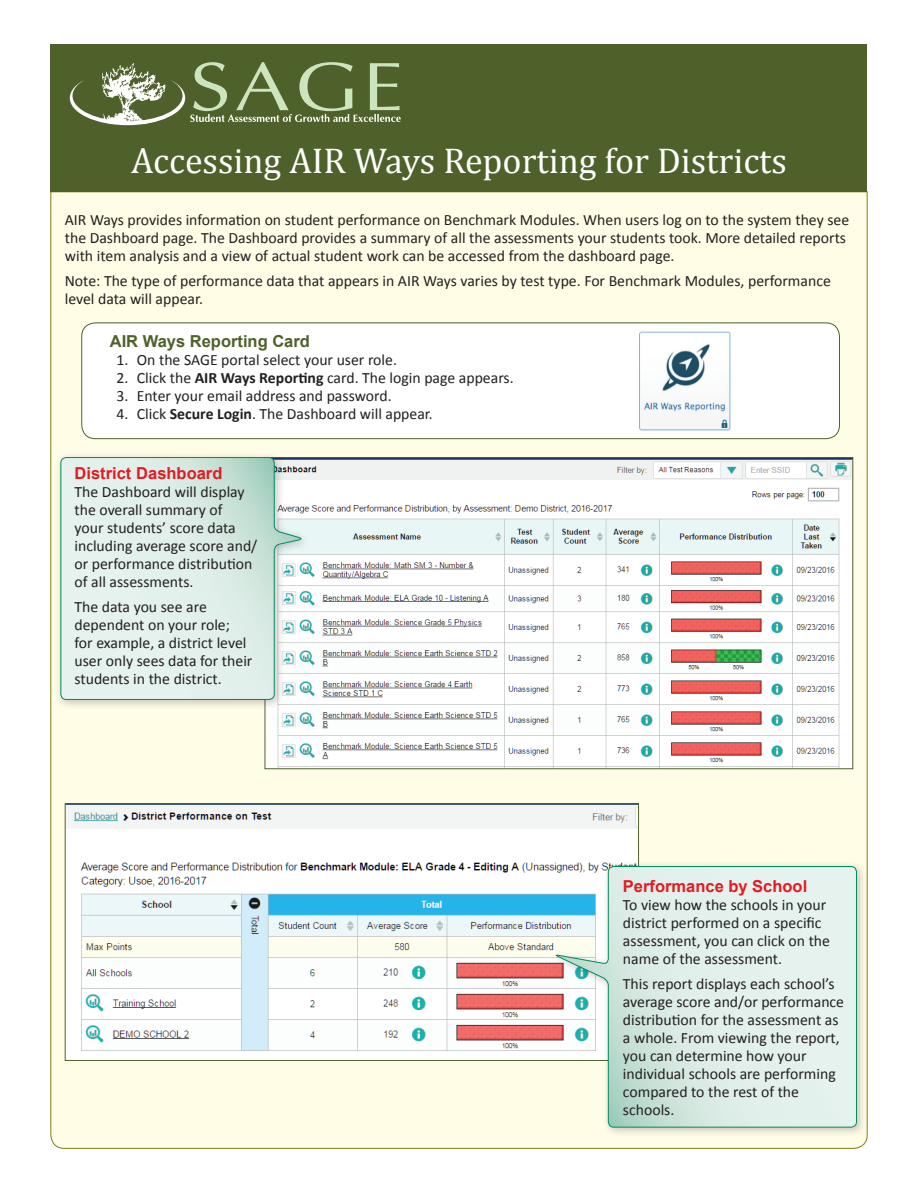
<style>
.page{position:relative;width:918px;height:1188px;background:#fff}
.page>*{position:absolute;margin:0;border:0;box-sizing:border-box;transform-origin:0 0}
.t1{font:36px "Cambria";color:#fff}
.t2{font:700 16.5px "Arial";color:#e51a23}
.t3{font:700 16.5px "Arial";color:#4f612b}
.t4{font:15.75px/18px "Calibri";color:#231f20}
.s1{font-weight:700}
</style>
<div class="page">
<div style="left:50px;top:191px;width:818px;height:958px;background:#fffde6"></div>
<img style="left:67px;top:805px;width:570px;height:254px">
<div style="left:51px;top:44px;width:816px;height:148px;background:#4f612b"></div>
<div style="left:82px;top:323px;width:757px;height:116px;background:#fff;border-radius:14px"></div>
<div style="left:81px;top:323px;width:759px;height:116px;border:1px solid #4f612b;border-radius:14px"></div>
<img style="left:267px;top:459px;width:584px;height:308px">
<div style="left:54px;top:451px;width:257px;height:259px;background:#231f20;opacity:.25"></div>
<svg style="left:60px;top:457px;width:244px;height:243px;background:#d9eae4"></svg>
<img style="left:639px;top:331px;width:92px;height:100px">
<div style="left:551px;top:860px;width:316px;height:278px;background:#231f20;opacity:.25"></div>
<svg style="left:554px;top:866px;width:303px;height:262px;background:#dbebe5"></svg>
<svg style="left:70px;top:62px;width:331px;height:63px"></svg>
<h1 class="t1" style="left:131px;top:140px;width:657px">Accessing AIR Ways Reporting for Districts</h1>
<p class="t4" style="left:65px;top:211px;width:786px">AIR Ways provides information on student performance on Benchmark Modules. When users log on to the system they see the Dashboard page. The Dashboard provides a summary of all the assessments your students took. More detailed reports with item analysis and a view of actual student work can be accessed from the dashboard page.</p>
<p class="t4" style="left:65px;top:272px;width:768px">Note: The type of performance data that appears in AIR Ways varies by test type. For Benchmark Modules, performance level data will appear.</p>
<p class="t3" style="left:110px;top:330px;width:202px">AIR Ways Reporting Card</p>
<p class="t4" style="left:117px;top:351px;width:282px">1. On the SAGE portal select your user role.</p>
<p class="t4" style="left:117px;top:369px;width:399px">2. Click the <span class="s1">AIR Ways Reporting</span> card. The login page appears.</p>
<p class="t4" style="left:117px;top:387px;width:277px">3. Enter your email address and password.</p>
<p class="t4" style="left:117px;top:405px;width:318px">4. Click <span class="s1">Secure Login</span>. The Dashboard will appear.</p>
<p class="t2" style="left:75px;top:462px;width:149px">District Dashboard</p>
<p class="t4" style="left:75px;top:483px;width:184px">The Dashboard will display the overall summary of<br>your students’ score data including average score and/ or performance distribution of all assessments.</p>
<p class="t4" style="left:75px;top:597px;width:179px">The data you see are dependent on your role;<br>for example, a district level user only sees data for their students in the district.</p>
<p class="t2" style="left:623px;top:875px;width:186px">Performance by School</p>
<p class="t4" style="left:623px;top:896px;width:209px">To view how the schools in your district performed on a specific assessment, you can click on the name of the assessment.</p>
<p class="t4" style="left:623px;top:974px;width:223px">This report displays each school’s average score and/or performance distribution for the assessment as a whole. From viewing the report, you can determine how your individual schools are performing compared to the rest of the schools.</p>
</div>
